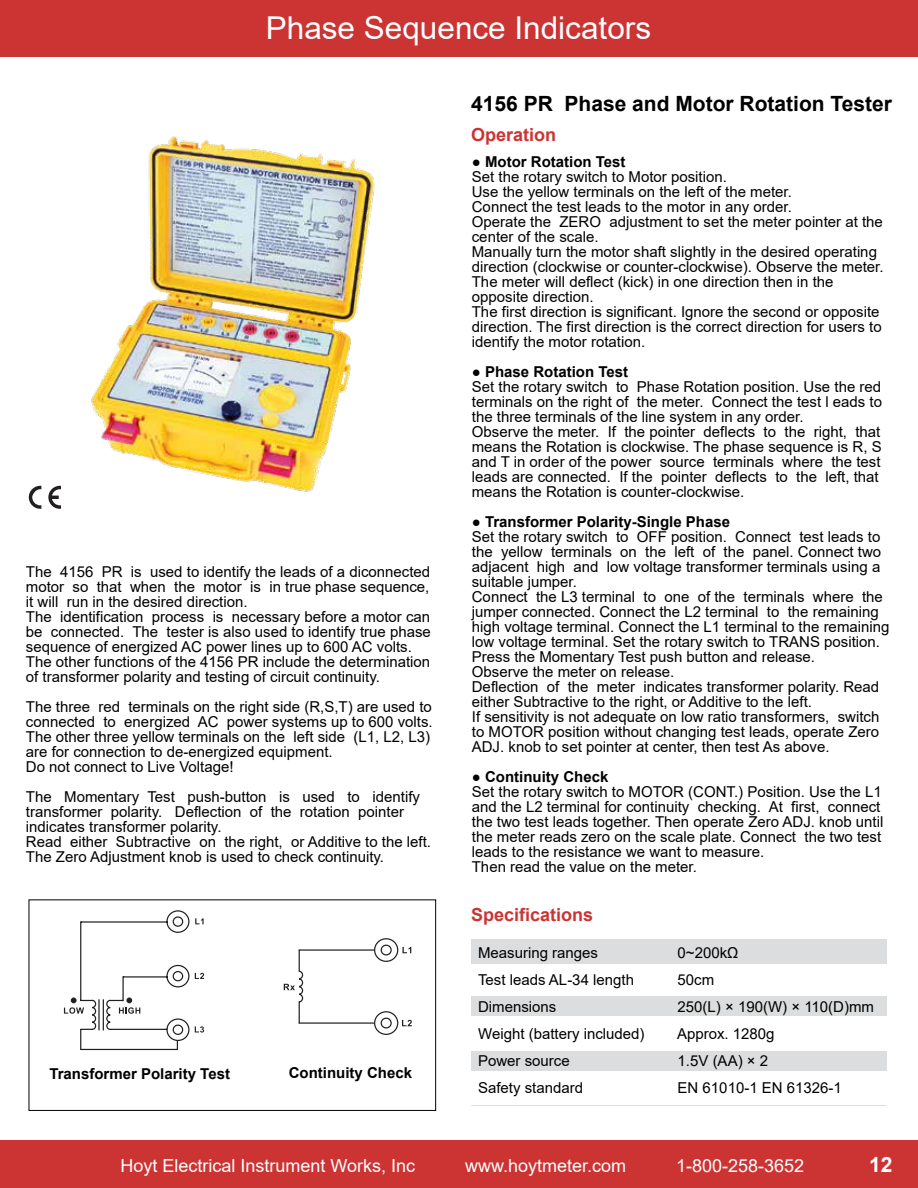
<style>
.page{position:relative;width:918px;height:1188px;background:#fff}
.page>*{position:absolute;margin:0;border:0;box-sizing:border-box;transform-origin:0 0}
.t1{font:31.5px "Arial";color:#fff}
.t2{font:700 21px "Arial";color:#000}
.t3{font:700 21px "Arial";color:#fff}
.t4{font:18px "Arial";color:#fff}
.t5{font:700 18px "Arial";color:#c33}
.t6{font:15px/15px "Arial";color:#000}
.t7{font:700 15px "Arial";color:#000}
</style>
<div class="page">
<div style="left:0;top:1px;width:918px;height:56px;background:#c33"></div>
<div style="left:0;top:1140px;width:918px;height:48px;background:#c33"></div>
<div style="left:471px;top:939px;width:415px;height:25px;background:#dcddde"></div>
<div style="left:471px;top:1051px;width:415px;height:20px;background:#dcddde"></div>
<div style="left:471px;top:996px;width:415px;height:20px;background:#dcddde"></div>
<hr style="left:471px;top:1105px;width:415px;height:1px;background:#dcddde">
<svg style="left:48px;top:485px;width:13px;height:24px"></svg>
<svg style="left:29px;top:485px;width:12px;height:24px"></svg>
<img style="left:91px;top:136px;width:284px;height:356px">
<svg style="left:64px;top:910px;width:140px;height:141px"></svg>
<svg style="left:284px;top:938px;width:128px;height:97px"></svg>
<hr style="left:299px;top:1022px;width:75px;height:2px;background:#231f20">
<div style="left:29px;top:900px;width:407px;height:211px;border:1px solid #000"></div>
<h1 class="t1" style="left:266px;top:6px;width:387px">Phase Sequence Indicators</h1>
<p class="t6" style="left:26px;top:564px;width:406px">The 4156 PR is used to identify the leads of a diconnected motor so that when the motor is in true phase sequence, it will run in the desired direction.<br>The identification process is necessary before a motor can be connected. The tester is also used to identify true phase sequence of energized AC power lines up to 600 AC volts.<br>The other functions of the 4156 PR include the determination of transformer polarity and testing of circuit continuity.</p>
<p class="t6" style="left:26px;top:699px;width:408px">The three red terminals on the right side (R,S,T) are used to connected to energized AC power systems up to 600 volts.<br>The other three yellow terminals on the left side (L1, L2, L3) are for connection to de-energized equipment.<br>Do not connect to Live Voltage!</p>
<p class="t6" style="left:26px;top:789px;width:407px">The Momentary Test push-button is used to identify transformer polarity. Deflection of the rotation pointer indicates transformer polarity.<br>Read either Subtractive on the right, or Additive to the left.<br>The Zero Adjustment knob is used to check continuity.</p>
<p class="t7" style="left:49px;top:1063px;width:182px">Transformer Polarity Test</p>
<p class="t7" style="left:289px;top:1062px;width:125px">Continuity Check</p>
<h2 class="t2" style="left:471px;top:89px;width:422px">4156 PR Phase and Motor Rotation Tester</h2>
<p class="t5" style="left:471px;top:122px;width:87px">Operation</p>
<p class="t7" style="left:472px;top:151px;width:155px">● Motor Rotation Test</p>
<p class="t6" style="left:472px;top:169px;width:413px">Set the rotary switch to Motor position.<br>Use the yellow terminals on the left of the meter.<br>Connect the test leads to the motor in any order.<br>Operate the ZERO adjustment to set the meter pointer at the center of the scale.<br>Manually turn the motor shaft slightly in the desired operating direction (clockwise or counter-clockwise). Observe the meter.<br>The meter will deflect (kick) in one direction then in the opposite direction.<br>The first direction is significant. Ignore the second or opposite direction. The first direction is the correct direction for users to identify the motor rotation.</p>
<p class="t7" style="left:472px;top:361px;width:158px">● Phase Rotation Test</p>
<p class="t6" style="left:472px;top:379px;width:412px">Set the rotary switch to Phase Rotation position. Use the red terminals on the right of the meter. Connect the test l eads to the three terminals of the line system in any order.<br>Observe the meter. If the pointer deflects to the right, that means the Rotation is clockwise. The phase sequence is R, S and T in order of the power source terminals where the test leads are connected. If the pointer deflects to the left, that means the Rotation is counter-clockwise.</p>
<p class="t7" style="left:472px;top:511px;width:260px">● Transformer Polarity-Single Phase</p>
<p class="t6" style="left:472px;top:529px;width:419px">Set the rotary switch to OFF position. Connect test leads to the yellow terminals on the left of the panel. Connect two adjacent high and low voltage transformer terminals using a suitable jumper.<br>Connect the L3 terminal to one of the terminals where the jumper connected. Connect the L2 terminal to the remaining high voltage terminal. Connect the L1 terminal to the remaining low voltage terminal. Set the rotary switch to TRANS position.<br>Press the Momentary Test push button and release.<br>Observe the meter on release.<br>Deflection of the meter indicates transformer polarity. Read either Subtractive to the right, or Additive to the left.<br>If sensitivity is not adequate on low ratio transformers, switch to MOTOR position without changing test leads, operate Zero ADJ. knob to set pointer at center, then test As above.</p>
<p class="t7" style="left:472px;top:766px;width:138px">● Continuity Check</p>
<p class="t6" style="left:472px;top:784px;width:413px">Set the rotary switch to MOTOR (CONT.) Position. Use the L1 and the L2 terminal for continuity checking. At first, connect the two test leads together. Then operate Zero ADJ. knob until the meter reads zero on the scale plate. Connect the two test leads to the resistance we want to measure.<br>Then read the value on the meter.</p>
<p class="t5" style="left:471px;top:902px;width:124px">Specifications</p>
<p class="t6" style="left:478px;top:945px;width:122px">Measuring ranges</p>
<p class="t6" style="left:678px;top:945px;width:62px">0~200kΩ</p>
<p class="t6" style="left:478px;top:972px;width:157px">Test leads AL-34 length</p>
<p class="t6" style="left:678px;top:972px;width:38px">50cm</p>
<p class="t6" style="left:478px;top:999px;width:80px">Dimensions</p>
<p class="t6" style="left:678px;top:999px;width:198px">250(L) × 190(W) × 110(D)mm</p>
<p class="t6" style="left:478px;top:1026px;width:168px">Weight (battery included)</p>
<p class="t6" style="left:677px;top:1026px;width:99px">Approx. 1280g</p>
<p class="t6" style="left:478px;top:1053px;width:93px">Power source</p>
<p class="t6" style="left:678px;top:1053px;width:92px">1.5V (AA) × 2</p>
<p class="t6" style="left:478px;top:1080px;width:107px">Safety standard</p>
<p class="t6" style="left:678px;top:1080px;width:166px">EN 61010-1 EN 61326-1</p>
<p class="t4" style="left:120px;top:1153px;width:296px">Hoyt Electrical Instrument Works, Inc</p>
<p class="t4" style="left:465px;top:1153px;width:163px">www.hoytmeter.com</p>
<p class="t4" style="left:676px;top:1153px;width:130px">1-800-258-3652</p>
<h2 class="t3" style="left:869px;top:1150px;width:25px">12</h2>
</div>
